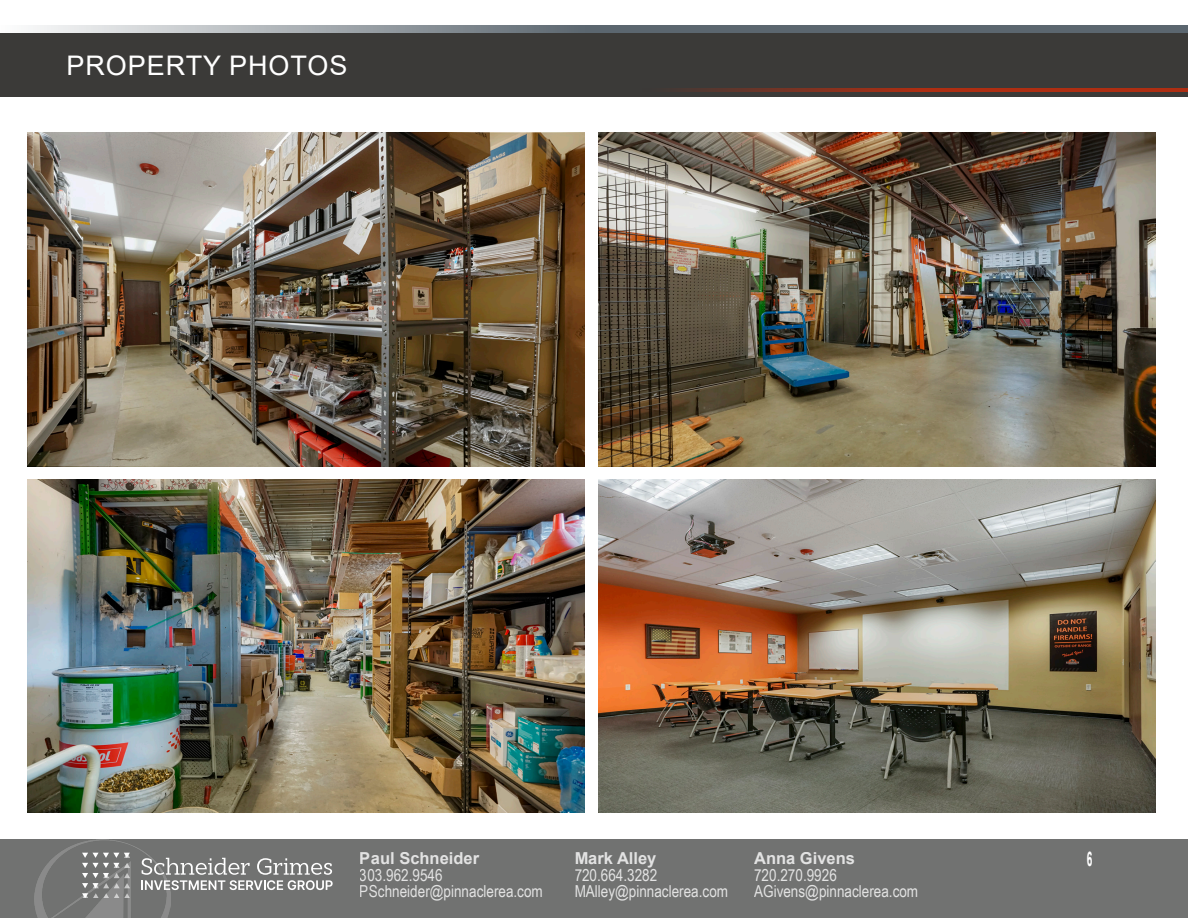
<style>
.page{position:relative;width:1188px;height:918px;background:#fff}
.page>*{position:absolute;margin:0;border:0;box-sizing:border-box;transform-origin:0 0}
.t1{font:27px "Arial";letter-spacing:.035em;color:#fff}
.t2{font:700 20.25px "Arial";color:#fff;scale:.5 1}
.t3{font:16.5px/16.5px "Arial Narrow";color:#fff}
.t4{font:700 16.5px "Arial";color:#fff}
</style>
<div class="page">
<svg style="left:33px;top:25px;width:1155px;height:8px;background:#7f888f"></svg>
<div style="left:0;top:33px;width:1188px;height:64px;background:#3b3a38"></div>
<svg style="left:674px;top:88px;width:514px;height:4px;background:#943019"></svg>
<div style="left:0;top:839px;width:1188px;height:79px;background:#717271"></div>
<img style="left:35px;top:839px;width:136px;height:79px">
<svg style="left:82px;top:853px;width:48px;height:44px"></svg>
<svg style="left:141px;top:858px;width:192px;height:32px"></svg>
<img style="left:27px;top:132px;width:557px;height:334px">
<img style="left:598px;top:132px;width:558px;height:334px">
<img style="left:27px;top:479px;width:557px;height:334px">
<img style="left:598px;top:479px;width:558px;height:334px">
<p class="t1" style="left:66px;top:47px;width:282px">PROPERTY PHOTOS</p>
<p class="t4" style="left:360px;top:847px;width:121px">Paul Schneider</p>
<p class="t3" style="left:360px;top:866px;width:184px">303.962.9546<br>PSchneider@pinnaclerea.com</p>
<p class="t4" style="left:575px;top:847px;width:83px">Mark Alley</p>
<p class="t2" style="left:1087px;top:845px;width:13px">6</p>
<p class="t3" style="left:575px;top:866px;width:155px">720.664.3282<br>MAlley@pinnaclerea.com</p>
<p class="t4" style="left:754px;top:847px;width:102px">Anna Givens</p>
<p class="t3" style="left:754px;top:866px;width:166px">720.270.9926<br>AGivens@pinnaclerea.com</p>
</div>
